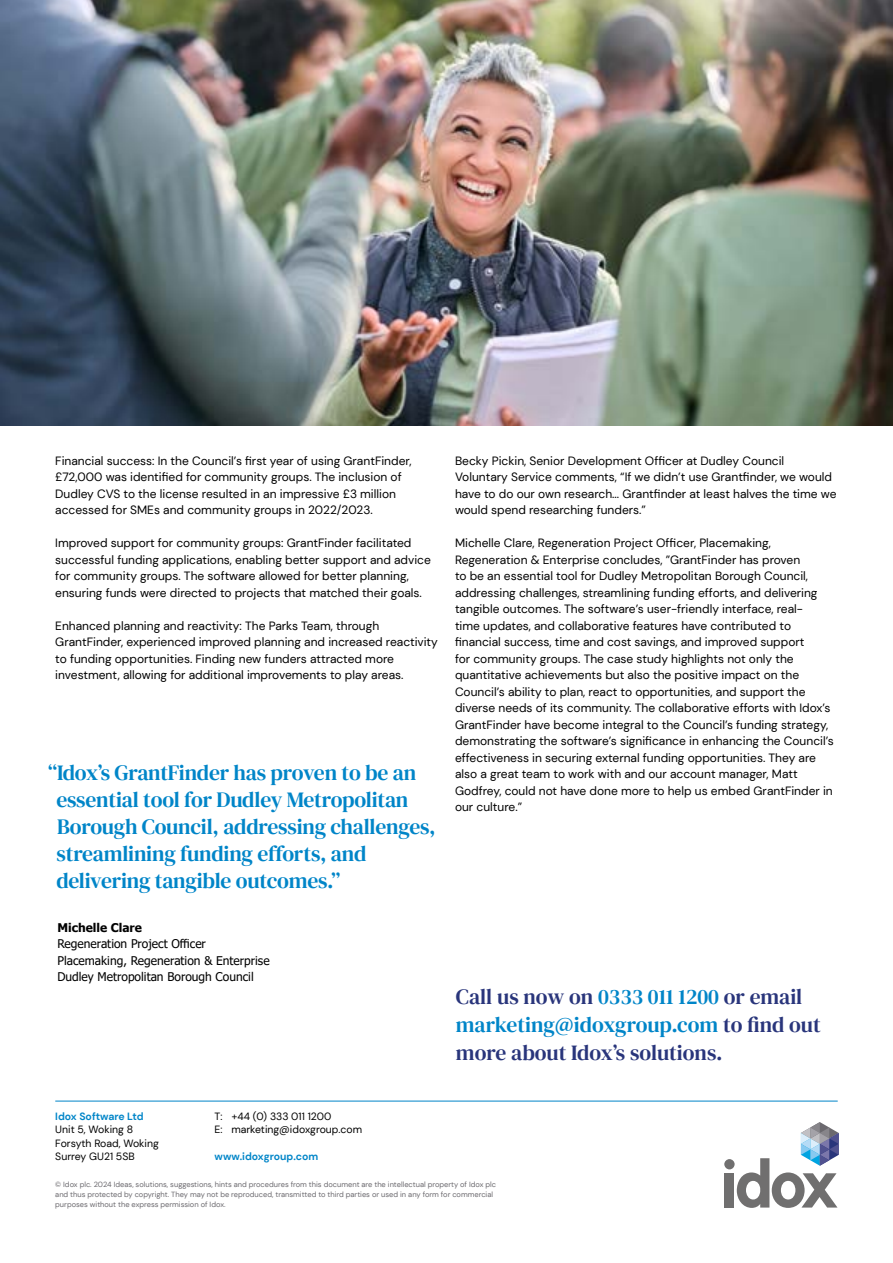
<style>
.page{position:relative;width:893px;height:1263px;background:#fff}
.page>*{position:absolute;margin:0;border:0;box-sizing:border-box;transform-origin:0 0}
.t1{font:21.75px/27px "DM Serif Text";letter-spacing:-.01em;color:#0085c8}
.t2{font:21.6px/28px "DM Serif Text";color:#29357b}
.t3{font:12px/16.5px "DM Sans";color:#000}
.t4{font:12px/16.5px "Tahoma";color:#000}
.t5{font:700 12px "Tahoma";color:#000}
.t6{font:10.5px/13.5px "DM Sans";color:#000}
.t7{font:700 10.5px "DM Sans";color:#0085c8}
.t8{font:7.5px/9.8px "DM Sans";color:#6b696e}
.s1{color:#0085c8}
</style>
<div class="page">
<hr style="left:55px;top:1101px;width:783px;height:1px;background:#0085c8">
<svg style="left:737px;top:1122px;width:102px;height:86px"></svg>
<div style="left:725px;top:1173px;width:9px;height:34px;background:#706f6f"></div>
<div style="left:724px;top:1159px;width:11px;height:10px;background:#706f6f;border-radius:50%"></div>
<img style="left:0;top:0;width:893px;height:425px">
<p class="t3" style="left:55px;top:452px;width:358px">Financial success: In the Council’s first year of using GrantFinder, £72,000 was identified for community groups. The inclusion of Dudley CVS to the license resulted in an impressive £3 million accessed for SMEs and community groups in 2022/2023.</p>
<p class="t3" style="left:55px;top:535px;width:377px">Improved support for community groups: GrantFinder facilitated successful funding applications, enabling better support and advice for community groups. The software allowed for better planning, ensuring funds were directed to projects that matched their goals.</p>
<p class="t3" style="left:55px;top:617px;width:384px">Enhanced planning and reactivity: The Parks Team, through GrantFinder, experienced improved planning and increased reactivity to funding opportunities. Finding new funders attracted more investment, allowing for additional improvements to play areas.</p>
<h1 class="t1" style="left:56px;top:760px;width:381px;text-indent:-8px">“Idox’s GrantFinder has proven to be an essential tool for Dudley Metropolitan Borough Council, addressing challenges, streamlining funding efforts, and delivering tangible outcomes.”</h1>
<p class="t5" style="left:57px;top:919px;width:86px">Michelle Clare</p>
<p class="t4" style="left:57px;top:936px;width:214px">Regeneration Project Officer<br>Placemaking, Regeneration &amp; Enterprise<br>Dudley Metropolitan Borough Council</p>
<p class="t3" style="left:455px;top:452px;width:383px">Becky Pickin, Senior Development Officer at Dudley Council Voluntary Service comments, “If we didn’t use Grantfinder, we would have to do our own research... Grantfinder at least halves the time we would spend researching funders.”</p>
<p class="t3" style="left:455px;top:535px;width:380px">Michelle Clare, Regeneration Project Officer, Placemaking, Regeneration &amp; Enterprise concludes, ”GrantFinder has proven<br>to be an essential tool for Dudley Metropolitan Borough Council, addressing challenges, streamlining funding efforts, and delivering tangible outcomes. The software’s user-friendly interface, real-<br>time updates, and collaborative features have contributed to financial success, time and cost savings, and improved support<br>for community groups. The case study highlights not only the quantitative achievements but also the positive impact on the Council’s ability to plan, react to opportunities, and support the diverse needs of its community. The collaborative efforts with Idox’s GrantFinder have become integral to the Council’s funding strategy, demonstrating the software’s significance in enhancing the Council’s effectiveness in securing external funding opportunities. They are also a great team to work with and our account manager, Matt Godfrey, could not have done more to help us embed GrantFinder in our culture.”</p>
<h2 class="t2" style="left:456px;top:982px;width:366px">Call us now on <span class="s1">0333 011 1200</span> or email <span class="s1">marketing@idoxgroup.com</span> to find out more about Idox’s solutions.</h2>
<p class="t6" style="left:215px;top:1109px;width:149px">T: +44 (0) 333 011 1200<br>E: marketing@idoxgroup.com</p>
<p class="t7" style="left:215px;top:1150px;width:105px">www.idoxgroup.com</p>
<p class="t7" style="left:55px;top:1109px;width:90px">Idox Software Ltd</p>
<p class="t6" style="left:55px;top:1123px;width:105px">Unit 5, Woking 8<br>Forsyth Road, Woking<br>Surrey GU21 5SB</p>
<p class="t8" style="left:55px;top:1179px;width:442px">© Idox plc. 2024 Ideas, solutions, suggestions, hints and procedures from this document are the intellectual property of Idox plc and thus protected by copyright. They may not be reproduced, transmitted to third parties or used in any form for commercial purposes without the express permission of Idox.</p>
</div>
